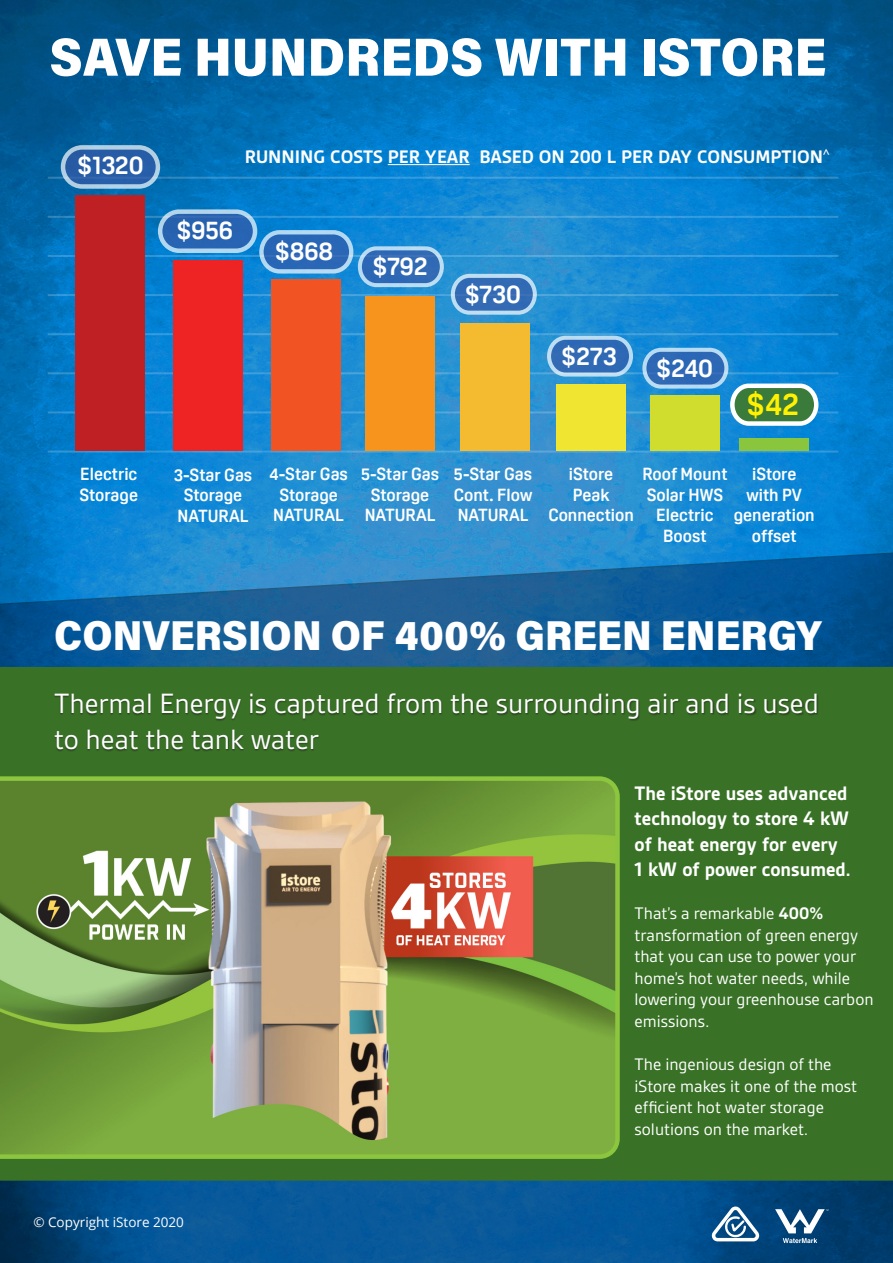
<style>
.page{position:relative;width:893px;height:1263px;background:#fff}
.page>*{position:absolute;margin:0;border:0;box-sizing:border-box;transform-origin:0 0}
.t1{font:54px "Acumin Variable Concept";color:#fff}
.t2{font:42px "Acumin Variable Concept";color:#fff}
.t3{font:700 31.35px "Oscine";color:#fff101}
.t4{font:30px/36px "Gesta";color:#fff}
.t5{font:700 25.65px "Oscine";color:#fff}
.t6{font:700 21px/25.2px "Gesta";color:#fff}
.t7{font:700 19.5px "Gesta";color:#fff}
.t8{font:18px/21.6px "Gesta";color:#fff}
.t9{font:700 17.1px/20.5px "Oscine";color:#fff;text-align:center}
.t10{font:13.5px "Open Sans";color:#fff}
.s1{font-weight:700}
</style>
<div class="page">
<img style="left:0;top:0;width:893px;height:550px">
<svg style="left:0;top:550px;width:893px;height:117px;background:#1465a3"></svg>
<svg style="left:0;top:1181px;width:893px;height:82px;background:#04508d"></svg>
<hr style="left:48px;top:177px;width:790px;height:2px;background:#fff">
<hr style="left:48px;top:216px;width:790px;height:2px;background:#fff">
<hr style="left:48px;top:255px;width:790px;height:2px;background:#fff">
<hr style="left:48px;top:294px;width:790px;height:2px;background:#fff">
<hr style="left:48px;top:333px;width:790px;height:2px;background:#fff">
<hr style="left:48px;top:372px;width:790px;height:2px;background:#fff">
<hr style="left:48px;top:411px;width:790px;height:2px;background:#fff">
<hr style="left:48px;top:450px;width:790px;height:3px;background:#fff">
<div style="left:75px;top:195px;width:70px;height:255px;background:#be2024"></div>
<div style="left:173px;top:260px;width:70px;height:190px;background:#ee2323"></div>
<div style="left:271px;top:279px;width:70px;height:171px;background:#f15323"></div>
<div style="left:460px;top:323px;width:69px;height:127px;background:#f4ba30"></div>
<div style="left:365px;top:296px;width:70px;height:154px;background:#f7941d"></div>
<div style="left:557px;top:384px;width:69px;height:66px;background:#f0e632"></div>
<div style="left:650px;top:395px;width:70px;height:55px;background:#d0dd2f"></div>
<div style="left:740px;top:438px;width:69px;height:12px;background:#8ac53e"></div>
<svg style="left:63px;top:147px;width:95px;height:39px;background:#2d61a9"></svg>
<div style="left:61px;top:145px;width:99px;height:44px;border:4px solid #fff;border-radius:19px"></div>
<svg style="left:160px;top:212px;width:95px;height:39px;background:#2d67b3"></svg>
<div style="left:158px;top:209px;width:99px;height:44px;border:4px solid #fff;border-radius:19px"></div>
<svg style="left:261px;top:232px;width:90px;height:39px;background:#2f6bb8"></svg>
<div style="left:259px;top:230px;width:94px;height:44px;border:4px solid #fff;border-radius:19px"></div>
<svg style="left:360px;top:248px;width:82px;height:37px;background:#346db7"></svg>
<div style="left:358px;top:246px;width:86px;height:41px;border:4px solid #fff;border-radius:17px"></div>
<svg style="left:453px;top:276px;width:82px;height:37px;background:#386eb6"></svg>
<div style="left:451px;top:274px;width:86px;height:41px;border:4px solid #fff;border-radius:17px"></div>
<div style="left:549px;top:338px;width:82px;height:37px;background:#306ab5;border-radius:17px"></div>
<div style="left:547px;top:336px;width:86px;height:41px;border:4px solid #fff;border-radius:17px"></div>
<svg style="left:644px;top:350px;width:82px;height:37px;background:#326cb7"></svg>
<div style="left:642px;top:348px;width:86px;height:41px;border:4px solid #fff;border-radius:17px"></div>
<svg style="left:728px;top:381px;width:93px;height:47px"></svg>
<hr style="left:388px;top:164px;width:82px;height:1px;background:#fff">
<div style="left:0;top:667px;width:893px;height:514px;background:#397226"></div>
<svg style="left:0;top:776px;width:620px;height:383px;background:#8a9d54"></svg>
<div style="left:54px;top:693px;width:764px;height:59px;background:#231f20;opacity:.54"></div>
<svg style="left:775px;top:1209px;width:53px;height:34px"></svg>
<svg style="left:711px;top:1206px;width:48px;height:35px"></svg>
<p class="t1" style="left:50px;top:20px;width:778px">SAVE HUNDREDS WITH ISTORE</p>
<p class="t5" style="left:77px;top:151px;width:68px">$1320</p>
<p class="t7" style="left:245px;top:145px;width:586px">RUNNING COSTS PER YEAR BASED ON 200 L PER DAY CONSUMPTION<sup>^</sup></p>
<p class="t5" style="left:177px;top:215px;width:58px">$956</p>
<p class="t5" style="left:275px;top:237px;width:60px">$868</p>
<p class="t5" style="left:373px;top:252px;width:56px">$792</p>
<p class="t5" style="left:465px;top:279px;width:58px">$730</p>
<p class="t5" style="left:562px;top:341px;width:57px">$273</p>
<p class="t5" style="left:656px;top:353px;width:58px">$240</p>
<p class="t3" style="left:747px;top:386px;width:54px">$42</p>
<p class="t9" style="left:80px;top:464px;width:60px;text-align:left">Electric<br>Storage</p>
<p class="t9" style="left:174px;top:465px;width:80px">3-Star Gas<br>Storage<br>NATURAL</p>
<p class="t9" style="left:269px;top:464px;width:80px">4-Star Gas<br>Storage<br>NATURAL</p>
<p class="t9" style="left:361px;top:464px;width:80px">5-Star Gas<br>Storage<br>NATURAL</p>
<p class="t9" style="left:454px;top:464px;width:80px;text-align:justify">5-Star Gas Cont. Flow NATURAL</p>
<p class="t9" style="left:548px;top:464px;width:87px">iStore<br>Peak<br>Connection</p>
<p class="t9" style="left:642px;top:464px;width:87px">Roof Mount<br>Solar HWS<br>Electric<br>Boost</p>
<p class="t9" style="left:734px;top:464px;width:82px">iStore<br>with PV generation offset</p>
<p class="t2" style="left:54px;top:606px;width:769px">CONVERSION OF 400% GREEN ENERGY</p>
<p class="t4" style="left:54px;top:685px;width:766px">Thermal Energy is captured from the surrounding air and is used to heat the tank water</p>
<p class="t10" style="left:33px;top:1213px;width:152px">© Copyright iStore 2020</p>
<p class="t6" style="left:635px;top:781px;width:218px">The iStore uses advanced technology to store 4 kW of heat energy for every<br>1 kW of power consumed.</p>
<p class="t8" style="left:635px;top:902px;width:241px">That’s a remarkable <span class="s1">400% </span>transformation of green energy that you can use to power your home’s hot water needs, while lowering your greenhouse carbon emissions.</p>
<p class="t8" style="left:635px;top:1053px;width:224px">The ingenious design of the iStore makes it one of the most efficient hot water storage solutions on the market.</p>
</div>
